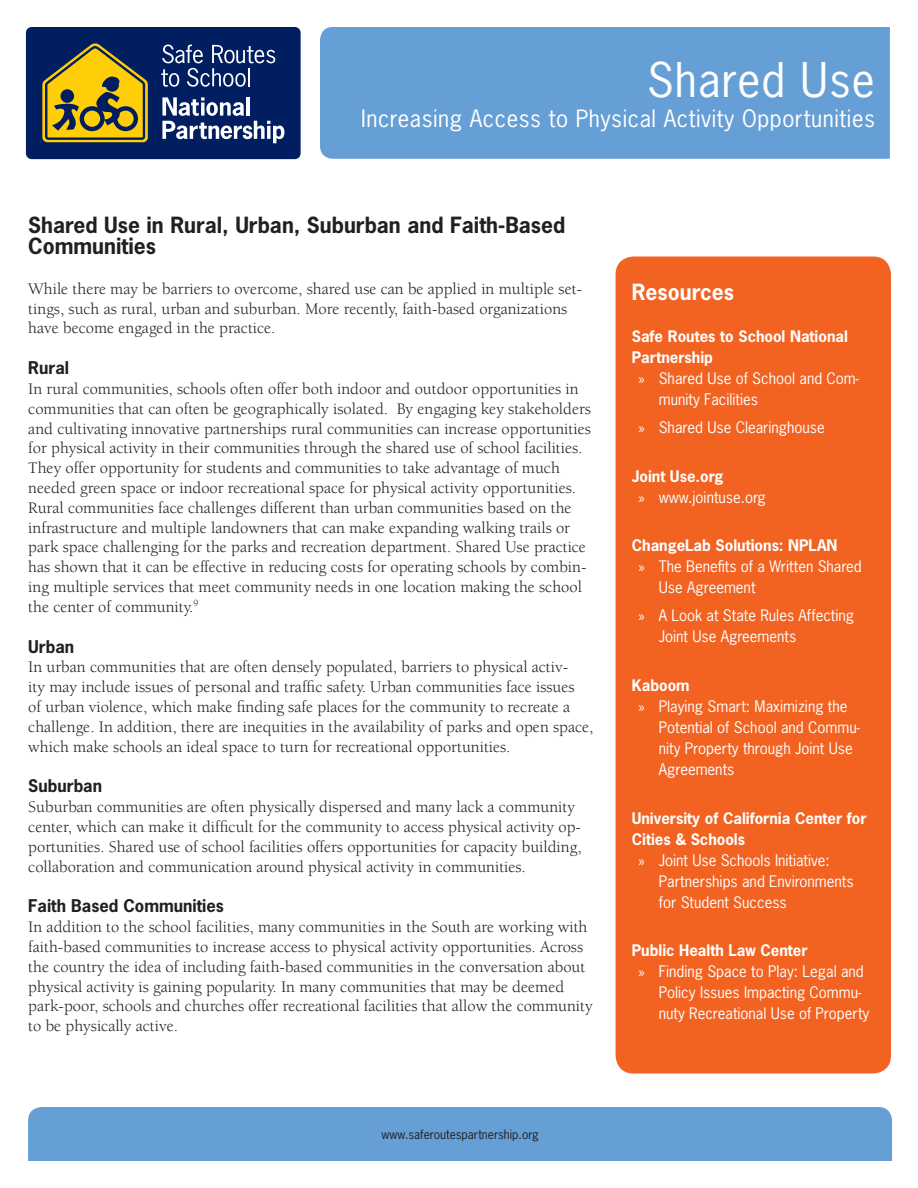
<style>
.page{position:relative;width:918px;height:1188px;background:#fff}
.page>*{position:absolute;margin:0;border:0;box-sizing:border-box;transform-origin:0 0}
.t1{font:45px "News Gothic";letter-spacing:.025em;color:#fff}
.t2{font:22.5px "News Gothic";letter-spacing:.025em;color:#fff}
.t3{font:700 21px/21px "News Gothic";color:#231f20}
.t4{font:700 21px "News Gothic";color:#fff}
.t5{font:16.5px/19.8px "Berkeley";color:#231f20}
.t6{font:700 16.5px "News Gothic";color:#231f20}
.t7{font:15px/21px "News Gothic";color:#fff}
.t8{font:700 15px/21px "News Gothic";color:#fff}
.t9{font:12px "News Gothic";color:#231f20}
.s1{font-family:"Myriad Pro"}
</style>
<div class="page">
<div style="left:320px;top:27px;width:570px;height:132px;background:#669fd5"></div>
<div style="left:26px;top:27px;width:275px;height:132px;background:#001e60;border-radius:6px"></div>
<svg style="left:42px;top:43px;width:106px;height:99px"></svg>
<svg style="left:161px;top:45px;width:114px;height:42px"></svg>
<svg style="left:162px;top:97px;width:122px;height:46px"></svg>
<div style="left:28px;top:1107px;width:864px;height:54px;background:#669fd5"></div>
<div style="left:616px;top:256px;width:275px;height:818px;background:#f26221;border-radius:18px"></div>
<p class="t1" style="left:647px;top:51px;width:229px">Shared Use</p>
<p class="t2" style="left:361px;top:104px;width:515px">Increasing Access to Physical Activity Opportunities</p>
<p class="t3" style="left:28px;top:214px;width:539px">Shared Use in Rural, Urban, Suburban and Faith-Based<br>Communities</p>
<p class="t5" style="left:28px;top:279px;width:555px">While there may be barriers to overcome, shared use can be applied in multiple set&shy;tings, such as rural, urban and suburban. More recently, faith-based organizations have become engaged in the practice.</p>
<p class="t6" style="left:28px;top:357px;width:42px">Rural</p>
<p class="t5" style="left:28px;top:379px;width:564px">In rural communities, schools often offer both indoor and outdoor opportunities in communities that can often be geographically isolated. By engaging key stakeholders and cultivating innovative partnerships rural communities can increase opportunities for physical activity in their communities through the shared use of school facilities.<br>They offer opportunity for students and communities to take advantage of much needed green space or indoor recreational space for physical activity opportunities.<br>Rural communities face challenges different than urban communities based on the infrastructure and multiple landowners that can make expanding walking trails or park space challenging for the parks and recreation department. Shared Use practice has shown that it can be effective in reducing costs for operating schools by combin&shy;ing multiple services that meet community needs in one location making the school the center of community.<sup>9</sup></p>
<p class="t6" style="left:28px;top:635px;width:47px">Urban</p>
<p class="t5" style="left:28px;top:658px;width:567px">In urban communities that are often densely populated, barriers to physical activ-<br>ity may include issues of personal and traffic safety. Urban communities face issues<br>of urban violence, which make finding safe places for the community to recreate a challenge. In addition, there are inequities in the availability of parks and open space, which make schools an ideal space to turn for recreational opportunities.</p>
<p class="t6" style="left:28px;top:775px;width:75px">Suburban</p>
<p class="t5" style="left:28px;top:797px;width:555px">Suburban communities are often physically dispersed and many lack a community center, which can make it difficult for the community to access physical activity op&shy;portunities. Shared use of school facilities offers opportunities for capacity building, collaboration and communication around physical activity in communities.</p>
<p class="t6" style="left:28px;top:895px;width:197px">Faith Based Communities</p>
<p class="t5" style="left:28px;top:917px;width:566px">In addition to the school facilities, many communities in the South are working with faith-based communities to increase access to physical activity opportunities. Across the country the idea of including faith-based communities in the conversation about physical activity is gaining popularity. In many communities that may be deemed park-poor, schools and churches offer recreational facilities that allow the community to be physically active.</p>
<p class="t9" style="left:381px;top:1127px;width:159px">www.saferoutespartnership.org</p>
<p class="t4" style="left:632px;top:278px;width:104px">Resources</p>
<p class="t8" style="left:632px;top:326px;width:218px">Safe Routes to School National<br>Partnership</p>
<p class="t7" style="left:659px;top:367px;width:202px;text-indent:-20px"><span class="s1">»</span> Shared Use of School and Com&shy;munity Facilities</p>
<p class="t7" style="left:639px;top:416px;width:188px"><span class="s1">»</span> Shared Use Clearinghouse</p>
<p class="t8" style="left:632px;top:465px;width:93px">Joint Use.org</p>
<p class="t7" style="left:639px;top:486px;width:129px"><span class="s1">»</span> www.jointuse.org</p>
<p class="t8" style="left:632px;top:535px;width:207px">ChangeLab Solutions: NPLAN</p>
<p class="t7" style="left:659px;top:556px;width:205px;text-indent:-20px"><span class="s1">»</span> The Benefits of a Written Shared<br>Use Agreement</p>
<p class="t7" style="left:659px;top:604px;width:197px;text-indent:-20px"><span class="s1">»</span> A Look at State Rules Affecting<br>Joint Use Agreements</p>
<p class="t8" style="left:632px;top:674px;width:59px">Kaboom</p>
<p class="t7" style="left:659px;top:695px;width:202px;text-indent:-20px"><span class="s1">»</span> Playing Smart: Maximizing the<br>Potential of School and Commu&shy;nity Property through Joint Use<br>Agreements</p>
<p class="t8" style="left:632px;top:807px;width:236px">University of California Center for<br>Cities &amp; Schools</p>
<p class="t7" style="left:659px;top:849px;width:196px;text-indent:-20px"><span class="s1">»</span> Joint Use Schools Initiative:<br>Partnerships and Environments for Student Success</p>
<p class="t8" style="left:632px;top:940px;width:177px">Public Health Law Center</p>
<p class="t7" style="left:659px;top:961px;width:212px;text-indent:-20px"><span class="s1">»</span> Finding Space to Play: Legal and<br>Policy Issues Impacting Commu&shy;nuty Recreational Use of Property</p>
</div>
